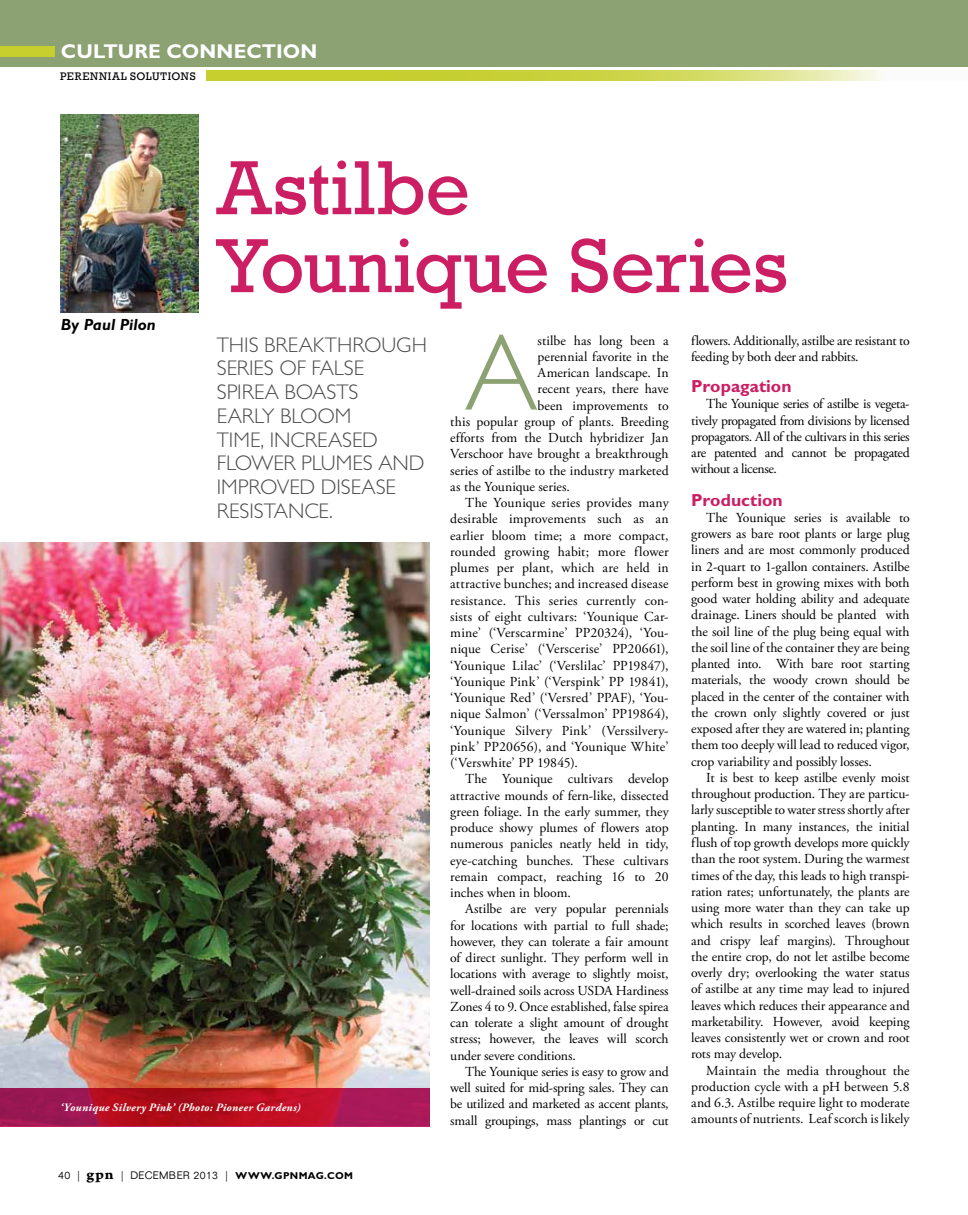
<style>
.page{position:relative;width:968px;height:1215px;background:#fff}
.page>*{position:absolute;margin:0;border:0;box-sizing:border-box;transform-origin:0 0}
.t1{font:300 109px "Gill Sans";color:#8ca273}
.t2{font:78px/78px "Rockwell";color:#cc1e63}
.t3{font:300 21.25px/23.8px "Gill Sans Std";letter-spacing:-.005em;color:#4d4d4f}
.t4{font:700 20px "Gill Sans Std";letter-spacing:.005em;color:#fff}
.t5{font:700 17.5px "Gill Sans Std";color:#cc1e63}
.t6{font:italic 700 16.25px "Gill Sans Std";color:#000}
.t7{font:13.75px/16.2px "Adobe Garamond Pro";color:#000;text-align:justify}
.t8{font:13.75px "Adobe Garamond Pro";letter-spacing:.02em;color:#000}
.t9{font:13.75px "Adobe Garamond Pro";letter-spacing:-.02em;color:#000}
.t10{font:italic 700 11.25px "Adobe Garamond Pro";letter-spacing:.03em;color:#fff}
.t11{font:11.25px "Rockwell";letter-spacing:.06em;color:#000}
.t12{font:300 10.62px "Folio Std";letter-spacing:.03em;color:#000}
.s1{font-family:"Arno Pro Bold Caption";font-weight:400;font-size:15px}
.s2{font-family:"Gill Sans Std";font-weight:700;font-size:10px}
</style>
<div class="page">
<img style="left:61px;top:114px;width:137px;height:198px">
<img style="left:0;top:543px;width:429px;height:545px">
<div style="left:0;top:0;width:968px;height:66px;background:#8ca273"></div>
<div style="left:0;top:46px;width:55px;height:10px;background:#c6cf2e"></div>
<svg style="left:207px;top:71px;width:676px;height:10px;background:#d0d755"></svg>
<svg style="left:0;top:1088px;width:429px;height:38px;background:#ad1236"></svg>
<h3 class="t4" style="left:61px;top:39px;width:258px">CULTURE CONNECTION</h3>
<p class="t11" style="left:60px;top:70px;width:137px">PERENNIAL SOLUTIONS</p>
<h2 class="t2" style="left:217px;top:150px;width:573px">ASTILBE<br>YOUNIQUE SERIES</h2>
<h1 class="t1" style="left:465px;top:311px;width:74px">A</h1>
<p class="t7" style="left:537px;top:333px;width:133px">stilbe has long been a</p>
<p class="t6" style="left:61px;top:315px;width:96px">By Paul Pilon</p>
<p class="t7" style="left:691px;top:333px;width:220px">flowers. Additionally, astilbe are resistant to feeding by both deer and rabbits.</p>
<p class="t5" style="left:691px;top:376px;width:102px">PROPAGATION</p>
<p class="t7" style="left:691px;top:396px;width:220px;text-indent:15px">The Younique series of astilbe is vegeta&shy;tively propagated from divisions by licensed propagators. All of the cultivars in this series are patented and cannot be propagated without a license.</p>
<p class="t5" style="left:691px;top:489px;width:93px">PRODUCTION</p>
<p class="t7" style="left:691px;top:510px;width:220px;text-indent:15px">The Younique series is available to growers as bare root plants or large plug liners and are most commonly produced in 2-quart to 1-gallon containers. Astilbe perform best in growing mixes with both good water holding ability and adequate drainage. Liners should be planted with the soil line of the plug being equal with the soil line of the container they are being planted into. With bare root starting materials, the woody crown should be placed in the center of the container with the crown only slightly covered or just exposed after they are watered in; planting them too deeply will lead to reduced vigor, crop variability and possibly losses.</p>
<p class="t7" style="left:691px;top:770px;width:220px;text-indent:15px">It is best to keep astilbe evenly moist throughout production. They are particu&shy;larly susceptible to water stress shortly after planting. In many instances, the initial flush of top growth develops more quickly than the root system. During the warmest times of the day, this leads to high transpi&shy;ration rates; unfortunately, the plants are using more water than they can take up which results in scorched leaves (brown and crispy leaf margins). Throughout the entire crop, do not let astilbe become overly dry; overlooking the water status of astilbe at any time may lead to injured leaves which reduces their appearance and marketability. However, avoid keeping leaves consistently wet or crown and root rots may develop.</p>
<p class="t7" style="left:691px;top:1063px;width:220px;text-indent:15px">Maintain the media throughout the production cycle with a pH between 5.8 and 6.3. Astilbe require light to moderate amounts of nutrients. Leaf scorch is likely</p>
<h3 class="t3" style="left:217px;top:333px;width:212px">THIS BREAKTHROUGH<br>SERIES OF FALSE<br>SPIREA BOASTS<br>EARLY BLOOM<br>TIME, INCREASED<br>FLOWER PLUMES AND<br>IMPROVED DISEASE<br>RESISTANCE.</h3>
<p class="t7" style="left:537px;top:349px;width:133px">perennial favorite in the</p>
<p class="t7" style="left:537px;top:365px;width:133px">American landscape. In</p>
<p class="t7" style="left:537px;top:381px;width:133px">recent years, there have</p>
<p class="t7" style="left:537px;top:398px;width:133px">been improvements to</p>
<p class="t7" style="left:450px;top:414px;width:220px">this popular group of plants. Breeding</p>
<p class="t7" style="left:450px;top:430px;width:220px">efforts from the Dutch hybridizer Jan</p>
<p class="t7" style="left:450px;top:446px;width:220px">Verschoor have brought a breakthrough</p>
<p class="t7" style="left:450px;top:463px;width:220px">series of astilbe to the industry marketed</p>
<p class="t7" style="left:450px;top:479px;width:121px">as the Younique series.</p>
<p class="t7" style="left:465px;top:495px;width:205px">The Younique series provides many</p>
<p class="t7" style="left:450px;top:511px;width:220px">desirable improvements such as an</p>
<p class="t7" style="left:450px;top:528px;width:220px">earlier bloom time; a more compact,</p>
<p class="t7" style="left:450px;top:544px;width:220px">rounded growing habit; more flower</p>
<p class="t7" style="left:450px;top:560px;width:220px">plumes per plant, which are held in</p>
<p class="t7" style="left:450px;top:576px;width:220px">attractive bunches; and increased disease</p>
<p class="t8" style="left:450px;top:592px;width:220px">resistance. This series currently con-</p>
<p class="t7" style="left:450px;top:609px;width:220px">sists of eight cultivars: ‘Younique Car-</p>
<p class="t7" style="left:450px;top:625px;width:220px">mine’ (‘Verscarmine’ PP20324), ‘You-</p>
<p class="t7" style="left:450px;top:641px;width:220px">nique Cerise’ (‘Verscerise’ PP20661),</p>
<p class="t7" style="left:450px;top:658px;width:220px">‘Younique Lilac’ (‘Verslilac’ PP19847),</p>
<p class="t7" style="left:450px;top:674px;width:220px">‘Younique Pink’ (‘Verspink’ PP 19841),</p>
<p class="t7" style="left:450px;top:690px;width:220px">‘Younique Red’ (‘Versred’ PPAF), ‘You-</p>
<p class="t7" style="left:450px;top:706px;width:220px">nique Salmon’ (‘Verssalmon’ PP19864),</p>
<p class="t7" style="left:450px;top:723px;width:220px">‘Younique Silvery Pink’ (Verssilvery-</p>
<p class="t7" style="left:450px;top:739px;width:220px">pink’ PP20656), and ‘Younique White’</p>
<p class="t7" style="left:450px;top:755px;width:129px">(‘Verswhite’ PP 19845).</p>
<p class="t7" style="left:465px;top:771px;width:205px">The Younique cultivars develop</p>
<p class="t7" style="left:450px;top:788px;width:220px">attractive mounds of fern-like, dissected</p>
<p class="t7" style="left:450px;top:804px;width:220px">green foliage. In the early summer, they</p>
<p class="t7" style="left:450px;top:820px;width:220px">produce showy plumes of flowers atop</p>
<p class="t7" style="left:450px;top:836px;width:220px">numerous panicles neatly held in tidy,</p>
<p class="t7" style="left:450px;top:853px;width:220px">eye-catching bunches. These cultivars</p>
<p class="t7" style="left:450px;top:869px;width:220px">remain compact, reaching 16 to 20</p>
<p class="t7" style="left:450px;top:885px;width:122px">inches when in bloom.</p>
<p class="t7" style="left:465px;top:901px;width:205px">Astilbe are very popular perennials</p>
<p class="t7" style="left:450px;top:918px;width:220px">for locations with partial to full shade;</p>
<p class="t7" style="left:450px;top:934px;width:220px">however, they can tolerate a fair amount</p>
<p class="t7" style="left:450px;top:950px;width:220px">of direct sunlight. They perform well in</p>
<p class="t7" style="left:450px;top:966px;width:220px">locations with average to slightly moist,</p>
<p class="t7" style="left:450px;top:983px;width:220px">well-drained soils across USDA Hardiness</p>
<p class="t7" style="left:450px;top:999px;width:220px">Zones 4 to 9. Once established, false spirea</p>
<p class="t7" style="left:450px;top:1015px;width:220px">can tolerate a slight amount of drought</p>
<p class="t7" style="left:450px;top:1031px;width:220px">stress; however, the leaves will scorch</p>
<p class="t7" style="left:450px;top:1048px;width:127px">under severe conditions.</p>
<p class="t9" style="left:465px;top:1063px;width:205px">The Younique series is easy to grow and</p>
<p class="t7" style="left:450px;top:1080px;width:220px">well suited for mid-spring sales. They can</p>
<p class="t7" style="left:450px;top:1096px;width:220px">be utilized and marketed as accent plants,</p>
<p class="t7" style="left:450px;top:1113px;width:220px">small groupings, mass plantings or cut</p>
<p class="t10" style="left:60px;top:1101px;width:242px">‘Younique Silvery Pink’ (Photo: Pioneer Gardens)</p>
<p class="t12" style="left:58px;top:1169px;width:296px">40 | <span class="s1">gpn</span> | DECEMBER 2013 | <span class="s2">WWW.GPNMAG.COM</span></p>
</div>
